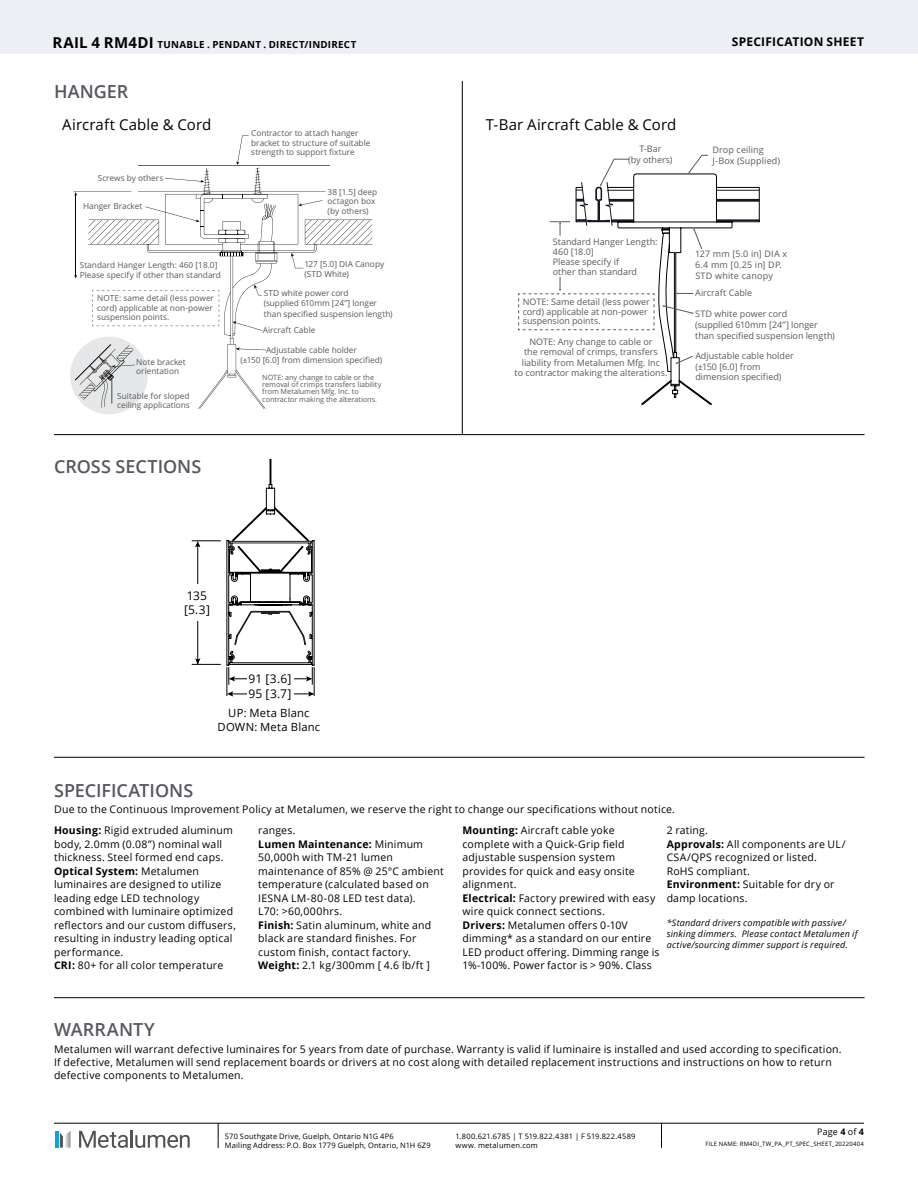
<style>
.page{position:relative;width:918px;height:1188px;background:#fff}
.page>*{position:absolute;margin:0;border:0;box-sizing:border-box;transform-origin:0 0}
.t1{font:600 18px "Open Sans";color:#565860}
.t2{font:15px "Open Sans";letter-spacing:.005em;color:#000}
.t3{font:12px/14.4px "Open Sans";letter-spacing:.005em;color:#000}
.t4{font:700 12px "Open Sans";letter-spacing:.02em;color:#000}
.t5{font:11.25px/13.5px "Open Sans";letter-spacing:.02em;color:#000;text-align:center}
.t6{font:10.5px/13.5px "Open Sans";letter-spacing:.02em;color:#000}
.t7{font:700 9.75px "Open Sans";letter-spacing:.025em;color:#000}
.t8{font:9px/10.8px "Open Sans";letter-spacing:-.005em;color:#585a5b}
.t9{font:italic 9px/10.8px "Open Sans";letter-spacing:.025em;color:#000}
.t10{font:9px/10.8px "Open Sans";letter-spacing:.02em;color:#585a5b}
.t11{font:9px/10.8px "Open Sans";letter-spacing:.015em;color:#585a5b}
.t12{font:9px "Open Sans";letter-spacing:.02em;color:#000}
.t13{font:8.25px/9.3px "Open Sans";letter-spacing:-.005em;color:#58595b}
.t14{font:7.5px/9px "Open Sans";letter-spacing:.025em;color:#000}
.t15{font:7.35px/7.4px "Open Sans";letter-spacing:-.005em;color:#58595b}
.t16{font:6px "Open Sans";letter-spacing:.03em;color:#000}
.s1{font-size:15px}
.s2{font-weight:700}
</style>
<div class="page">
<svg style="left:218px;top:1124px;width:1px;height:24px"></svg>
<svg style="left:661px;top:1124px;width:1px;height:24px"></svg>
<hr style="left:55px;top:1131px;width:3px;height:17px;background:#01a8e0">
<svg style="left:60px;top:1131px;width:11px;height:17px"></svg>
<svg style="left:79px;top:1131px;width:49px;height:17px"></svg>
<hr style="left:130px;top:1130px;width:3px;height:18px;background:#525255">
<svg style="left:135px;top:1135px;width:55px;height:13px"></svg>
<hr style="left:54px;top:1123px;width:810px;height:1px;background:#000">
<div style="left:0;top:0;width:918px;height:54px;background:#eceff3"></div>
<hr style="left:462px;top:81px;width:1px;height:354px;background:#000">
<svg style="left:518px;top:155px;width:242px;height:250px"></svg>
<div style="left:70px;top:337px;width:78px;height:77px;background:#e6e7e8;border-radius:50%"></div>
<svg style="left:73px;top:136px;width:300px;height:273px"></svg>
<hr style="left:54px;top:434px;width:811px;height:1px;background:#000">
<hr style="left:54px;top:757px;width:811px;height:1px;background:#000">
<hr style="left:54px;top:997px;width:811px;height:1px;background:#000">
<svg style="left:192px;top:459px;width:123px;height:238px"></svg>
<p class="t7" style="left:52px;top:38px;width:305px"><span class="s1">RAIL 4 RM4DI</span> TUNABLE . PENDANT . DIRECT/INDIRECT</p>
<p class="t4" style="left:732px;top:33px;width:134px">SPECIFICATION SHEET</p>
<h1 class="t1" style="left:54px;top:79px;width:76px">HANGER</h1>
<h2 class="t2" style="left:62px;top:114px;width:151px">Aircraft Cable &amp; Cord</h2>
<h2 class="t2" style="left:486px;top:114px;width:192px">T-Bar Aircraft Cable &amp; Cord</h2>
<p class="t13" style="left:251px;top:128px;width:121px">Contractor to attach hanger bracket to structure of suitable strength to support fixture</p>
<p class="t8" style="left:628px;top:143px;width:46px;text-align:center">T-Bar<br>(by others)</p>
<p class="t11" style="left:712px;top:144px;width:69px">Drop ceiling<br>J-Box (Supplied)</p>
<p class="t13" style="left:98px;top:173px;width:67px">Screws by others</p>
<p class="t13" style="left:83px;top:201px;width:61px">Hanger Bracket</p>
<p class="t13" style="left:80px;top:259px;width:143px;line-height:10.4px">Standard Hanger Length: 460 [18.0]<br>Please specify if other than standard</p>
<p class="t13" style="left:97px;top:294px;width:118px">NOTE: same detail (less power cord) applicable at non-power suspension points.</p>
<p class="t13" style="left:136px;top:358px;width:51px;line-height:8.2px">Note bracket orientation</p>
<p class="t13" style="left:117px;top:391px;width:74px">Suitable for sloped ceiling applications</p>
<h1 class="t1" style="left:54px;top:454px;width:149px">CROSS SECTIONS</h1>
<p class="t13" style="left:328px;top:187px;width:51px">38 [1.5] deep octagon box (by others)</p>
<p class="t13" style="left:304px;top:258px;width:81px;line-height:10.4px">127 [5.0] DIA Canopy (STD White)</p>
<p class="t13" style="left:264px;top:287px;width:130px;line-height:10.4px">STD white power cord<br>(supplied 610mm [24”] longer than specified suspension length)</p>
<p class="t13" style="left:263px;top:326px;width:54px">Aircraft Cable</p>
<p class="t13" style="left:241px;top:344px;width:143px;line-height:10.4px;text-align:center">Adjustable cable holder<br>(±150 [6.0] from dimension specified)</p>
<p class="t15" style="left:262px;top:373px;width:121px">NOTE: any change to cable or the removal of crimps transfers liability from Metalumen Mfg. Inc. to contractor making the alterations.</p>
<p class="t3" style="left:184px;top:588px;width:27px">135 [5.3]</p>
<p class="t3" style="left:249px;top:671px;width:44px">91 [3.6]</p>
<p class="t3" style="left:249px;top:686px;width:44px">95 [3.7]</p>
<p class="t5" style="left:218px;top:706px;width:104px">UP: Meta Blanc<br>DOWN: Meta Blanc</p>
<p class="t8" style="left:553px;top:236px;width:106px;line-height:10.2px">Standard Hanger Length:<br>460 [18.0]<br>Please specify if<br>other than standard</p>
<p class="t8" style="left:523px;top:297px;width:129px;line-height:9.6px">NOTE: Same detail (less power cord) applicable at non-power suspension points.</p>
<p class="t8" style="left:515px;top:336px;width:154px;text-align:center">NOTE: Any change to cable or<br>the removal of crimps, transfers liability from Metalumen Mfg. Inc<br>to contractor making the alterations.</p>
<p class="t10" style="left:695px;top:248px;width:93px">127 mm [5.0 in] DIA x<br>6.4 mm [0.25 in] DP.<br>STD white canopy</p>
<p class="t8" style="left:695px;top:288px;width:58px">Aircraft Cable</p>
<p class="t8" style="left:695px;top:308px;width:141px">STD white power cord<br>(supplied 610mm [24”] longer than specified suspension length)</p>
<p class="t8" style="left:695px;top:350px;width:100px">Adjustable cable holder (±150 [6.0] from dimension specified)</p>
<h1 class="t1" style="left:54px;top:778px;width:141px">SPECIFICATIONS</h1>
<p class="t6" style="left:54px;top:798px;width:622px;line-height:21.3px">Due to the Continuous Improvement Policy at Metalumen, we reserve the right to change our specifications without notice.<br><span class="s2">Housing:</span> Rigid extruded aluminum</p>
<p class="t6" style="left:54px;top:837px;width:183px">body, 2.0mm (0.08”) nominal wall thickness. Steel formed end caps.<br><span class="s2">Optical System:</span> Metalumen luminaires are designed to utilize leading edge LED technology combined with luminaire optimized reflectors and our custom diffusers, resulting in industry leading optical performance.<br><span class="s2">CRI:</span> 80+ for all color temperature</p>
<p class="t6" style="left:258px;top:823px;width:187px">ranges.<br><span class="s2">Lumen Maintenance:</span> Minimum<br>50,000h with TM-21 lumen maintenance of 85% @ 25°C ambient temperature (calculated based on<br>IESNA LM-80-08 LED test data).<br>L70: &gt;60,000hrs.<br><span class="s2">Finish:</span> Satin aluminum, white and black are standard finishes. For custom finish, contact factory.<br><span class="s2">Weight:</span> 2.1 kg/300mm [ 4.6 lb/ft ]</p>
<p class="t6" style="left:462px;top:823px;width:199px"><span class="s2">Mounting:</span> Aircraft cable yoke complete with a Quick-Grip field adjustable suspension system provides for quick and easy onsite alignment.<br><span class="s2">Electrical:</span> Factory prewired with easy wire quick connect sections.<br><span class="s2">Drivers:</span> Metalumen offers 0-10V dimming* as a standard on our entire<br>LED product offering. Dimming range is<br>1%-100%. Power factor is &gt; 90%. Class</p>
<p class="t6" style="left:667px;top:823px;width:180px">2 rating.<br><span class="s2">Approvals:</span> All components are UL/<br>CSA/QPS recognized or listed.<br>RoHS compliant.<br><span class="s2">Environment:</span> Suitable for dry or damp locations.</p>
<p class="t9" style="left:667px;top:917px;width:192px">*Standard drivers compatible with passive/ sinking dimmers. Please contact Metalumen if active/sourcing dimmer support is required.</p>
<h1 class="t1" style="left:54px;top:1017px;width:102px">WARRANTY</h1>
<p class="t6" style="left:54px;top:1043px;width:789px;line-height:12.6px">Metalumen will warrant defective luminaires for 5 years from date of purchase. Warranty is valid if luminaire is installed and used according to specification.<br>If defective, Metalumen will send replacement boards or drivers at no cost along with detailed replacement instructions and instructions on how to return defective components to Metalumen.</p>
<p class="t14" style="left:225px;top:1131px;width:207px">570 Southgate Drive, Guelph, Ontario N1G 4P6<br>Mailing Address: P.O. Box 1779 Guelph, Ontario, N1H 6Z9</p>
<p class="t14" style="left:455px;top:1131px;width:181px">1.800.621.6785 | T 519.822.4381 | F 519.822.4589 www. metalumen.com</p>
<p class="t12" style="left:817px;top:1125px;width:48px">Page <span class="s2">4</span> of <span class="s2">4</span></p>
<p class="t16" style="left:705px;top:1140px;width:160px">FILE NAME: RM4DI_TW_PA_PT_SPEC_SHEET_20220404</p>
</div>
